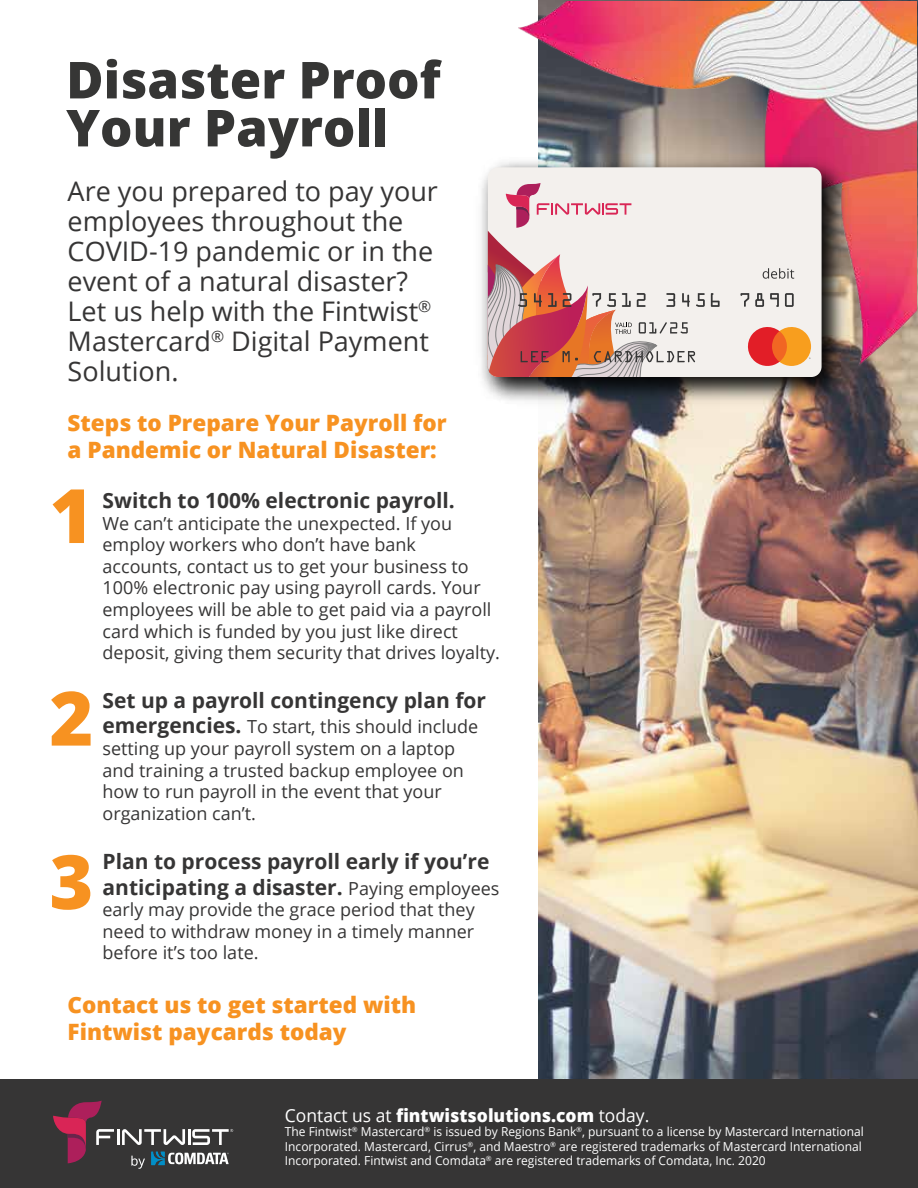
<style>
.page{position:relative;width:918px;height:1188px;background:#fff}
.page>*{position:absolute;margin:0;border:0;box-sizing:border-box;transform-origin:0 0}
.t1{font:800 75px/163.5px "Open Sans";color:#f79221}
.t2{font:800 51px/48px "Open Sans";color:#363635}
.t3{font:27px/30px "Open Sans";color:#363535}
.t4{font:800 22.5px/27px "Open Sans";color:#f79221}
.t5{font:700 21px/25.2px "Open Sans";color:#363535}
.t6{font:18px/21.6px "Open Sans";color:#363535}
.t7{font:18px "Open Sans";color:#fff}
.t8{font:800 18px "Open Sans";color:#fff}
.t9{font:12.3px/14.4px "Open Sans";color:#fff}
.t10{font:800 9px/12px "Open Sans";color:#fff}
.s1{font-weight:700;font-size:21px}
.s2{font-weight:400;font-size:18px}
.s3{font-weight:400}
.s4{font-weight:700}
</style>
<div class="page">
<img style="left:539px;top:0;width:379px;height:1080px">
<img style="left:518px;top:2px;width:398px;height:417px">
<img style="left:518px;top:146px;width:345px;height:329px">
<div style="left:0;top:1080px;width:918px;height:108px;background:#363535"></div>
<img style="left:481px;top:150px;width:375px;height:262px">
<div style="left:488px;top:167px;width:334px;height:210px;background:#f3f0ed;border-radius:10px"></div>
<svg style="left:747px;top:327px;width:64px;height:39px;background:#ee7845"></svg>
<svg style="left:740px;top:293px;width:54px;height:14px"></svg>
<svg style="left:762px;top:268px;width:33px;height:11px"></svg>
<svg style="left:488px;top:183px;width:232px;height:194px"></svg>
<svg style="left:53px;top:1101px;width:180px;height:68px"></svg>
<h2 class="t2" style="left:66px;top:53px;width:376px">Disaster Proof<br>Your Payroll</h2>
<h3 class="t3" style="left:68px;top:175px;width:372px">Are you prepared to pay your employees throughout the<br>COVID-19 pandemic or in the event of a natural disaster?<br>Let us help with the Fintwist<sup>®<br></sup>Mastercard<sup>®</sup> Digital Payment<br>Solution.</h3>
<p class="t4" style="left:68px;top:408px;width:381px">Steps to Prepare Your Payroll for a Pandemic or Natural Disaster:</p>
<h1 class="t1" style="left:49px;top:430px;width:45px">1</h1>
<p class="t5" style="left:103px;top:487px;width:354px">Switch to 100% electronic payroll.</p>
<p class="t6" style="left:103px;top:512px;width:399px">We can’t anticipate the unexpected. If you employ workers who don’t have bank accounts, contact us to get your business to 100% electronic pay using payroll cards. Your employees will be able to get paid via a payroll card which is funded by you just like direct deposit, giving them security that drives loyalty.</p>
<p class="t5" style="left:103px;top:687px;width:385px">Set up a payroll contingency plan for</p>
<p class="t6" style="left:103px;top:716px;width:377px"><span class="s1">emergencies.</span> To start, this should include setting up your payroll system on a laptop and training a trusted backup employee on how to run payroll in the event that your organization can’t.</p>
<p class="t5" style="left:103px;top:849px;width:398px">Plan to process payroll early if you’re anticipating a disaster. <span class="s2">Paying employees</span></p>
<p class="t6" style="left:103px;top:898px;width:374px;text-align:justify">early may provide the grace period that they need to withdraw money in a timely manner before it’s too late.</p>
<p class="t4" style="left:68px;top:990px;width:350px">Contact us to get started with<br>Fintwist paycards today</p>
<h1 class="t1" style="left:49px;top:633px;width:45px">2<br>3</h1>
<p class="t8" style="left:285px;top:1102px;width:366px"><span class="s3">Contact us at</span> fintwistsolutions.com <span class="s3">today.</span></p>
<p class="t9" style="left:285px;top:1124px;width:580px">The Fintwist<sup>®</sup> Mastercard<sup>®</sup> is issued by Regions Bank<sup>®</sup>, pursuant to a license by Mastercard International<br>Incorporated. Mastercard, Cirrus<sup>®</sup>, and Maestro<sup>®</sup> are registered trademarks of Mastercard International<br>Incorporated. Fintwist and Comdata<sup>®</sup> are registered trademarks of Comdata, Inc. 2020</p>
<p class="t7" style="left:265px;top:1112px;width:573px">For more information, contact us today or visit <span class="s4">fintwistsolutions.com</span></p>
<p class="t10" style="left:264px;top:1143px;width:530px">The Fintwist Mastercard<sup>®</sup> is issued by Regions<sup>®</sup> Bank, pursuant to a license by Mastercard International Incorporated.<br>Mastercard, Cirrus<sup>®</sup>, and Maestro<sup>®</sup> are registered trademarks of Mastercard International Incorporated.</p>
</div>
